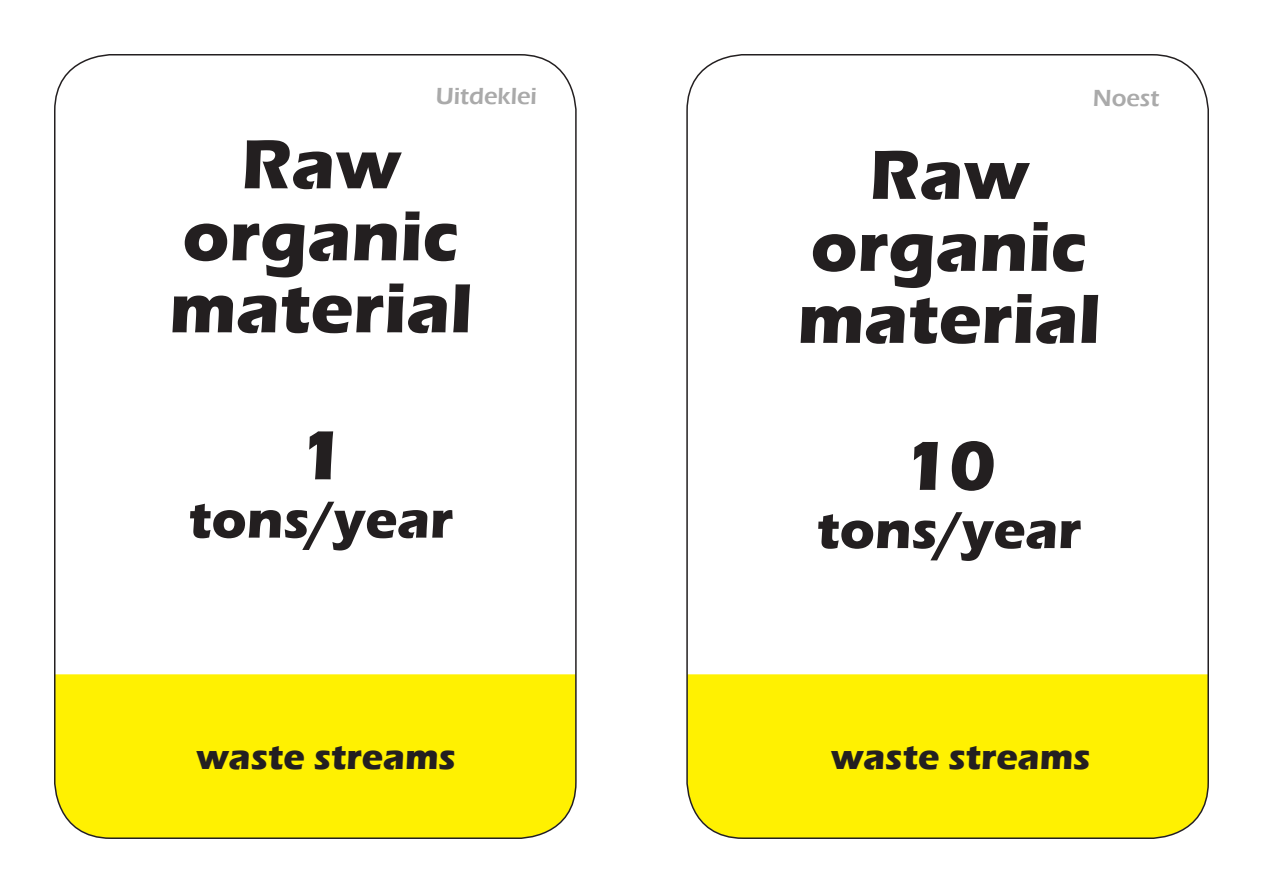
<style>
.page{position:relative;width:1263px;height:893px;background:#fff}
.page>*{position:absolute;margin:0;border:0;box-sizing:border-box;transform-origin:0 0}
.t1{font:72px/72px "Eras Bold ITC";color:#231f20;text-align:center}
.t2{font:54px "Eras Bold ITC";color:#231f20}
.t3{font:36px "Eras Bold ITC";color:#231f20}
.t4{font:600 24px "Eras ITC";color:#aaa}
.s1{font-family:"Eras ITC";font-weight:700}
</style>
<div class="page">
<div style="left:689px;top:674px;width:519px;height:164px;background:#fff101"></div>
<div style="left:56px;top:674px;width:520px;height:164px;background:#fff101"></div>
<p class="t4" style="left:436px;top:83px;width:103px">Uitdeklei</p>
<p class="t4" style="left:1093px;top:85px;width:68px">Noest</p>
<p class="t1" style="left:169px;top:129px;width:305px">Raw organic material</p>
<p class="t1" style="left:297px;top:420px;width:48px">1</p>
<p class="t2" style="left:189px;top:489px;width:266px">tons/year</p>
<p class="t1" style="left:797px;top:139px;width:305px">Raw organic material</p>
<p class="t1" style="left:902px;top:430px;width:95px">1<span class="s1">0</span></p>
<p class="t2" style="left:817px;top:499px;width:266px">tons/year</p>
<p class="t3" style="left:196px;top:736px;width:261px">waste streams</p>
<p class="t3" style="left:831px;top:736px;width:261px">waste streams</p>
</div>
